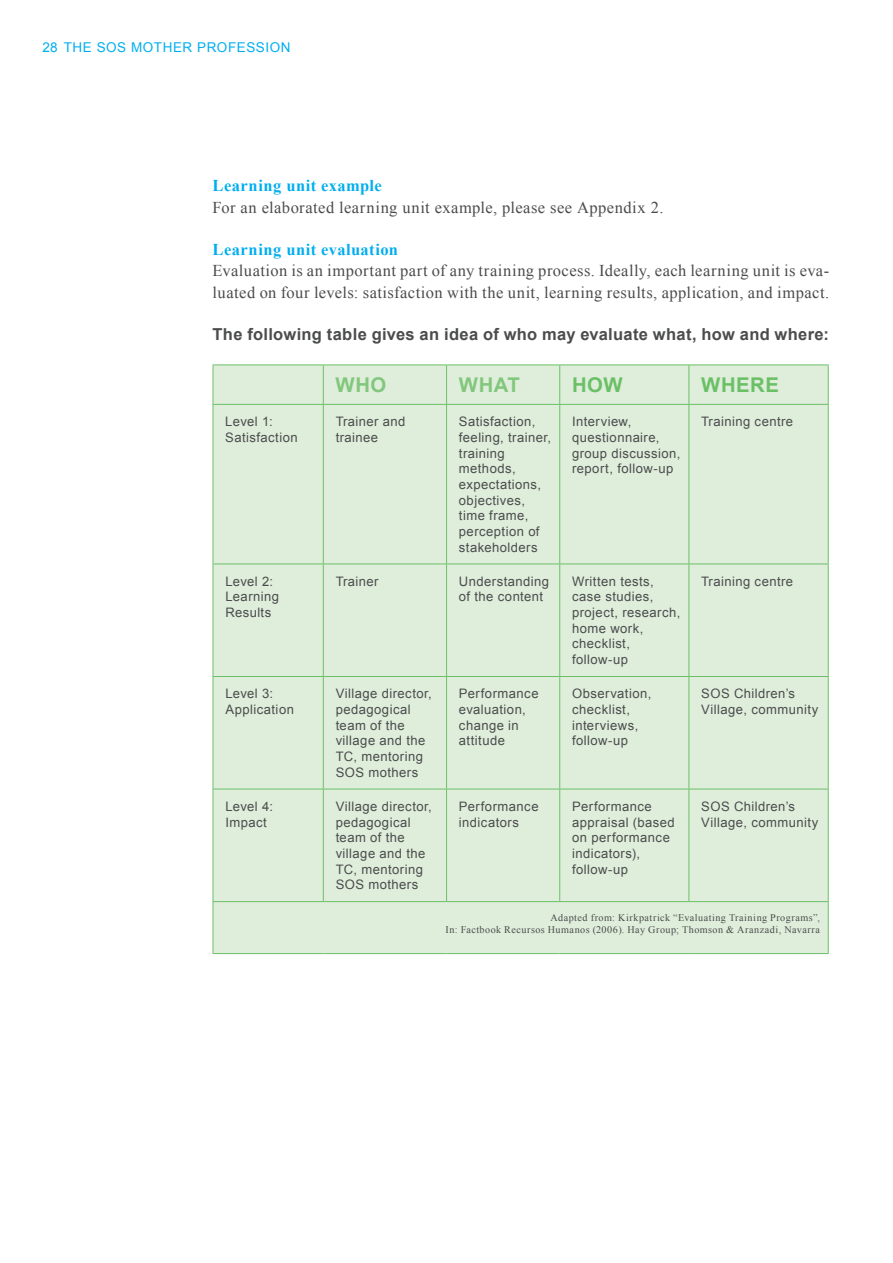
<style>
.page{position:relative;width:893px;height:1263px;background:#fff}
.page>*{position:absolute;margin:0;border:0;box-sizing:border-box;transform-origin:0 0}
.t1{font:700 20.25px "Arial";letter-spacing:.025em;color:#6bc067}
.t2{font:700 20.25px "Arial";letter-spacing:.03em;color:#82c77d}
.t3{font:16.5px/21.3px "Times New Roman";letter-spacing:.025em;color:#4b4c4d}
.t4{font:700 16.5px "Arial";letter-spacing:.02em;color:#4b4c4d}
.t5{font:700 16.5px "Times New Roman";letter-spacing:.025em;color:#00aeef}
.t6{font:13.5px "Arial";letter-spacing:.04em;color:#00aeef}
.t7{font:13.05px/15.6px "Arial";letter-spacing:.035em;color:#4b4c4d}
.t8{font:10.2px/12.1px "Times New Roman";letter-spacing:.045em;color:#4b4c4d;text-align:right}
</style>
<div class="page">
<div style="left:214px;top:365px;width:614px;height:588px;background:#dfeedb"></div>
<hr style="left:213px;top:364px;width:110px;height:1px;background:#6bc067">
<hr style="left:213px;top:365px;width:1px;height:39px;background:#6bc067">
<hr style="left:323px;top:364px;width:124px;height:1px;background:#6bc067">
<hr style="left:323px;top:365px;width:1px;height:39px;background:#6bc067">
<hr style="left:447px;top:364px;width:113px;height:1px;background:#6bc067">
<hr style="left:446px;top:365px;width:1px;height:39px;background:#6bc067">
<hr style="left:560px;top:364px;width:129px;height:1px;background:#6bc067">
<hr style="left:559px;top:365px;width:1px;height:39px;background:#6bc067">
<hr style="left:689px;top:364px;width:140px;height:1px;background:#6bc067">
<hr style="left:688px;top:365px;width:1px;height:39px;background:#6bc067">
<hr style="left:828px;top:365px;width:1px;height:39px;background:#6bc067">
<hr style="left:213px;top:404px;width:110px;height:1px;background:#6bc067">
<hr style="left:213px;top:405px;width:1px;height:159px;background:#6bc067">
<hr style="left:323px;top:404px;width:124px;height:1px;background:#6bc067">
<hr style="left:323px;top:405px;width:1px;height:159px;background:#6bc067">
<hr style="left:447px;top:404px;width:113px;height:1px;background:#6bc067">
<hr style="left:446px;top:405px;width:1px;height:159px;background:#6bc067">
<hr style="left:560px;top:404px;width:129px;height:1px;background:#6bc067">
<hr style="left:559px;top:405px;width:1px;height:159px;background:#6bc067">
<hr style="left:689px;top:404px;width:140px;height:1px;background:#6bc067">
<hr style="left:688px;top:405px;width:1px;height:159px;background:#6bc067">
<hr style="left:828px;top:405px;width:1px;height:159px;background:#6bc067">
<hr style="left:213px;top:564px;width:110px;height:1px;background:#6bc067">
<hr style="left:213px;top:564px;width:1px;height:112px;background:#6bc067">
<hr style="left:323px;top:564px;width:124px;height:1px;background:#6bc067">
<hr style="left:323px;top:564px;width:1px;height:112px;background:#6bc067">
<hr style="left:447px;top:564px;width:113px;height:1px;background:#6bc067">
<hr style="left:446px;top:564px;width:1px;height:112px;background:#6bc067">
<hr style="left:560px;top:564px;width:129px;height:1px;background:#6bc067">
<hr style="left:559px;top:564px;width:1px;height:112px;background:#6bc067">
<hr style="left:689px;top:564px;width:140px;height:1px;background:#6bc067">
<hr style="left:688px;top:564px;width:1px;height:112px;background:#6bc067">
<hr style="left:828px;top:564px;width:1px;height:112px;background:#6bc067">
<hr style="left:213px;top:676px;width:110px;height:1px;background:#6bc067">
<hr style="left:213px;top:677px;width:1px;height:112px;background:#6bc067">
<hr style="left:323px;top:676px;width:124px;height:1px;background:#6bc067">
<hr style="left:323px;top:677px;width:1px;height:112px;background:#6bc067">
<hr style="left:447px;top:676px;width:113px;height:1px;background:#6bc067">
<hr style="left:446px;top:677px;width:1px;height:112px;background:#6bc067">
<hr style="left:560px;top:676px;width:129px;height:1px;background:#6bc067">
<hr style="left:559px;top:677px;width:1px;height:112px;background:#6bc067">
<hr style="left:689px;top:676px;width:140px;height:1px;background:#6bc067">
<hr style="left:688px;top:677px;width:1px;height:112px;background:#6bc067">
<hr style="left:828px;top:677px;width:1px;height:112px;background:#6bc067">
<hr style="left:213px;top:789px;width:110px;height:1px;background:#6bc067">
<hr style="left:213px;top:789px;width:1px;height:112px;background:#6bc067">
<hr style="left:323px;top:789px;width:124px;height:1px;background:#6bc067">
<hr style="left:323px;top:789px;width:1px;height:112px;background:#6bc067">
<hr style="left:447px;top:789px;width:113px;height:1px;background:#6bc067">
<hr style="left:446px;top:789px;width:1px;height:112px;background:#6bc067">
<hr style="left:560px;top:789px;width:129px;height:1px;background:#6bc067">
<hr style="left:559px;top:789px;width:1px;height:112px;background:#6bc067">
<hr style="left:689px;top:789px;width:140px;height:1px;background:#6bc067">
<hr style="left:688px;top:789px;width:1px;height:112px;background:#6bc067">
<hr style="left:828px;top:789px;width:1px;height:112px;background:#6bc067">
<hr style="left:213px;top:901px;width:110px;height:1px;background:#6bc067">
<hr style="left:213px;top:902px;width:1px;height:51px;background:#6bc067">
<hr style="left:323px;top:901px;width:124px;height:1px;background:#6bc067">
<hr style="left:447px;top:901px;width:113px;height:1px;background:#6bc067">
<hr style="left:560px;top:901px;width:129px;height:1px;background:#6bc067">
<hr style="left:689px;top:901px;width:140px;height:1px;background:#6bc067">
<hr style="left:828px;top:902px;width:1px;height:51px;background:#6bc067">
<hr style="left:213px;top:953px;width:110px;height:1px;background:#6bc067">
<hr style="left:323px;top:953px;width:124px;height:1px;background:#6bc067">
<hr style="left:447px;top:953px;width:113px;height:1px;background:#6bc067">
<hr style="left:560px;top:953px;width:129px;height:1px;background:#6bc067">
<hr style="left:689px;top:953px;width:140px;height:1px;background:#6bc067">
<p class="t6" style="left:43px;top:39px;width:249px">28 The SOS mother profession</p>
<p class="t5" style="left:213px;top:174px;width:171px">Learning unit example</p>
<p class="t3" style="left:213px;top:196px;width:452px">For an elaborated learning unit example, please see Appendix 2.</p>
<p class="t5" style="left:213px;top:238px;width:187px">Learning unit evaluation</p>
<p class="t3" style="left:213px;top:260px;width:618px">Evaluation is an important part of any training process. Ideally, each learning unit is eva&shy;luated on four levels: satisfaction with the unit, learning results, application, and impact.</p>
<p class="t4" style="left:213px;top:323px;width:618px">The following table gives an idea of who may evaluate what, how and where:</p>
<h1 class="t2" style="left:336px;top:372px;width:52px">Who</h1>
<h1 class="t2" style="left:459px;top:372px;width:63px">What</h1>
<h1 class="t1" style="left:572px;top:372px;width:52px">How</h1>
<h1 class="t1" style="left:701px;top:372px;width:77px">Where</h1>
<p class="t7" style="left:225px;top:414px;width:74px">Level 1:<br>Satisfaction</p>
<p class="t7" style="left:336px;top:414px;width:71px">Trainer and trainee</p>
<p class="t7" style="left:459px;top:414px;width:94px">Satisfaction, feeling, trainer, training methods, expectations, objectives, time frame, perception of stakeholders</p>
<p class="t7" style="left:572px;top:414px;width:110px">I nterview, questionnaire, group discussion, report, follow-up</p>
<p class="t7" style="left:701px;top:414px;width:93px">Training centre</p>
<p class="t7" style="left:225px;top:573px;width:55px">Level 2:<br>Learning<br>Results</p>
<p class="t7" style="left:336px;top:573px;width:45px">Trainer</p>
<p class="t7" style="left:459px;top:573px;width:92px">U nderstanding of the content</p>
<p class="t7" style="left:572px;top:573px;width:110px">Written tests, case studies, project, research, home work, checklist, follow-up</p>
<p class="t7" style="left:701px;top:573px;width:93px">Training centre</p>
<p class="t7" style="left:225px;top:686px;width:70px">Level 3:<br>Application</p>
<p class="t7" style="left:336px;top:686px;width:98px">Village director, pedagogical team of the village and the<br>TC, mentoring<br>SOS mothers</p>
<p class="t7" style="left:459px;top:686px;width:81px">Performance evaluation, change in attitude</p>
<p class="t7" style="left:572px;top:686px;width:81px">Observation, checklist, interviews, follow-up</p>
<p class="t7" style="left:701px;top:686px;width:119px">SOS Children’s<br>Village, community</p>
<p class="t7" style="left:225px;top:799px;width:49px">Level 4:<br>I mpact</p>
<p class="t7" style="left:336px;top:799px;width:98px">Village director, pedagogical team of the village and the<br>TC, mentoring<br>SOS mothers</p>
<p class="t7" style="left:459px;top:799px;width:81px">Performance indicators</p>
<p class="t7" style="left:572px;top:799px;width:104px">Performance appraisal (based on performance indicators), follow-up</p>
<p class="t7" style="left:701px;top:799px;width:119px">SOS Children’s<br>Village, community</p>
<p class="t8" style="left:445px;top:911px;width:376px">Adapted from: Kirkpatrick “Evaluating Training Programs”,<br>In: Factbook Recursos Humanos (2006). Hay Group; Thomson &amp; Aranzadi, Navarra</p>
</div>
